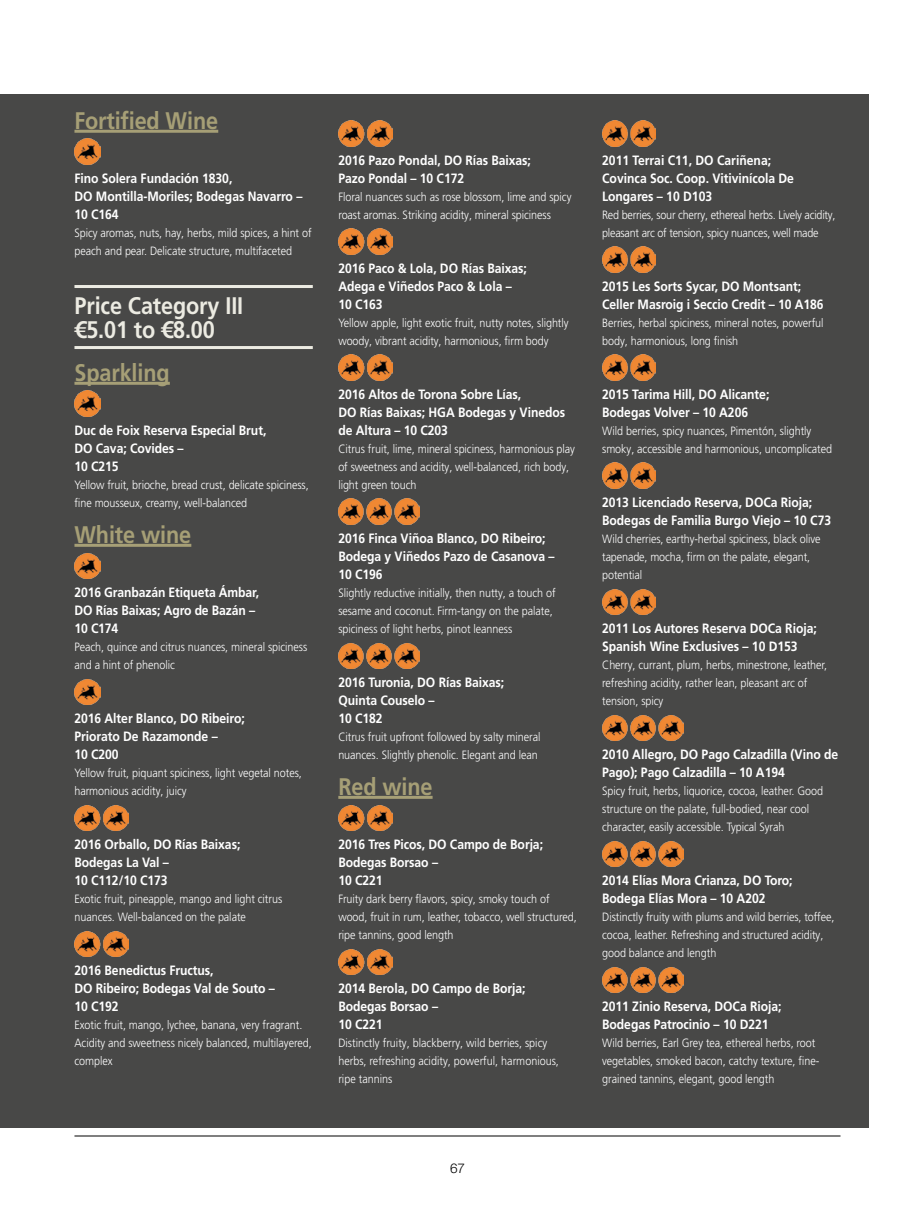
<style>
.page{position:relative;width:915px;height:1212px;background:#fff}
.page>*{position:absolute;margin:0;border:0;box-sizing:border-box;transform-origin:0 0}
.t1{font:700 24px "Frutiger LT Pro";letter-spacing:-.005em;color:#a69f76;scale:.9 1}
.t2{font:700 24px/24px "Frutiger LT Pro";letter-spacing:-.005em;color:#ecebe2;scale:.9 1}
.t3{font:700 13.5px/18px "Frutiger LT Pro";letter-spacing:-.005em;color:#fff;scale:.9 1}
.t4{font:300 13.5px "Helvetica Neue LT Std";color:#000}
.t5{font:300 12px/18px "Frutiger LT Pro";letter-spacing:-.005em;color:#fff;scale:.9 1}
</style>
<div class="page">
<hr style="left:74px;top:1135px;width:766px;height:1px;background:#000">
<div style="left:0;top:94px;width:867px;height:1033px;background:#484847"></div>
<hr style="left:74px;top:130px;width:144px;height:3px;background:#a69f76">
<hr style="left:74px;top:285px;width:239px;height:3px;background:#ecebe2">
<hr style="left:74px;top:346px;width:239px;height:3px;background:#ecebe2">
<hr style="left:74px;top:382px;width:96px;height:3px;background:#a69f76">
<hr style="left:74px;top:544px;width:117px;height:3px;background:#a69f76">
<img style="left:74px;top:139px;width:26px;height:25px">
<img style="left:74px;top:391px;width:26px;height:25px">
<img style="left:74px;top:553px;width:26px;height:25px">
<img style="left:74px;top:679px;width:26px;height:25px">
<img style="left:74px;top:805px;width:54px;height:25px">
<img style="left:74px;top:931px;width:54px;height:25px">
<hr style="left:338px;top:796px;width:94px;height:3px;background:#a69f76">
<img style="left:338px;top:121px;width:54px;height:25px">
<img style="left:338px;top:229px;width:54px;height:25px">
<img style="left:338px;top:355px;width:54px;height:25px">
<img style="left:338px;top:499px;width:81px;height:25px">
<img style="left:338px;top:643px;width:81px;height:25px">
<img style="left:338px;top:805px;width:54px;height:25px">
<img style="left:338px;top:949px;width:54px;height:25px">
<img style="left:602px;top:121px;width:53px;height:25px">
<img style="left:602px;top:247px;width:53px;height:25px">
<img style="left:602px;top:355px;width:53px;height:25px">
<img style="left:602px;top:463px;width:53px;height:25px">
<img style="left:602px;top:589px;width:53px;height:25px">
<img style="left:602px;top:715px;width:81px;height:25px">
<img style="left:602px;top:841px;width:81px;height:25px">
<img style="left:602px;top:967px;width:81px;height:25px">
<h1 class="t1" style="left:74px;top:106px;width:161px">Fortified Wine</h1>
<p class="t3" style="left:74px;top:169px;width:255px">Fino Solera Fundación 1830,<br>DO Montilla-Moriles; Bodegas Navarro –<br>10 C164</p>
<p class="t5" style="left:74px;top:223px;width:265px">Spicy aromas, nuts, hay, herbs, mild spices, a hint of peach and pear. Delicate structure, multifaceted</p>
<h1 class="t2" style="left:74px;top:293px;width:189px">Price Category III €5.01 to €8.00</h1>
<h1 class="t1" style="left:74px;top:358px;width:107px">Sparkling</h1>
<p class="t3" style="left:74px;top:421px;width:215px">Duc de Foix Reserva Especial Brut,<br>DO Cava; Covides –<br>10 C215</p>
<p class="t5" style="left:74px;top:475px;width:262px">Yellow fruit, brioche, bread crust, delicate spiciness, fine mousseux, creamy, well-balanced</p>
<h1 class="t1" style="left:74px;top:520px;width:131px">White wine</h1>
<p class="t3" style="left:74px;top:583px;width:206px">2016 Granbazán Etiqueta Ámbar,<br>DO Rías Baixas; Agro de Bazán –<br>10 C174</p>
<p class="t5" style="left:74px;top:637px;width:260px">Peach, quince and citrus nuances, mineral spiciness and a hint of phenolic</p>
<p class="t3" style="left:74px;top:709px;width:191px">2016 Alter Blanco, DO Ribeiro;<br>Priorato De Razamonde –<br>10 C200</p>
<p class="t5" style="left:74px;top:763px;width:254px">Yellow fruit, piquant spiciness, light vegetal notes, harmonious acidity, juicy</p>
<p class="t3" style="left:74px;top:835px;width:186px">2016 Orballo, DO Rías Baixas;<br>Bodegas La Val –<br>10 C112/10 C173</p>
<p class="t5" style="left:74px;top:889px;width:232px">Exotic fruit, pineapple, mango and light citrus nuances. Well-balanced on the palate</p>
<p class="t3" style="left:74px;top:961px;width:224px">2016 Benedictus Fructus,<br>DO Ribeiro; Bodegas Val de Souto –<br>10 C192</p>
<p class="t5" style="left:74px;top:1015px;width:265px">Exotic fruit, mango, lychee, banana, very fragrant.<br>Acidity and sweetness nicely balanced, multilayered, complex</p>
<p class="t3" style="left:338px;top:151px;width:215px">2016 Pazo Pondal, DO Rías Baixas;<br>Pazo Pondal – 10 C172</p>
<p class="t5" style="left:338px;top:187px;width:260px">Floral nuances such as rose blossom, lime and spicy roast aromas. Striking acidity, mineral spiciness</p>
<p class="t3" style="left:338px;top:259px;width:211px">2016 Paco &amp; Lola, DO Rías Baixas;<br>Adega e Viñedos Paco &amp; Lola –<br>10 C163</p>
<p class="t5" style="left:338px;top:313px;width:257px">Yellow apple, light exotic fruit, nutty notes, slightly woody, vibrant acidity, harmonious, firm body</p>
<p class="t3" style="left:338px;top:385px;width:253px">2016 Altos de Torona Sobre Lías,<br>DO Rías Baixas; HGA Bodegas y Vinedos de Altura – 10 C203</p>
<p class="t5" style="left:338px;top:439px;width:264px">Citrus fruit, lime, mineral spiciness, harmonious play of sweetness and acidity, well-balanced, rich body, light green touch</p>
<p class="t3" style="left:338px;top:529px;width:242px">2016 Finca Viñoa Blanco, DO Ribeiro;<br>Bodega y Viñedos Pazo de Casanova –<br>10 C196</p>
<p class="t5" style="left:338px;top:583px;width:243px">Slightly reductive initially, then nutty, a touch of sesame and coconut. Firm-tangy on the palate, spiciness of light herbs, pinot leanness</p>
<p class="t3" style="left:338px;top:673px;width:186px">2016 Turonia, DO Rías Baixas;<br>Quinta Couselo –<br>10 C182</p>
<p class="t5" style="left:338px;top:727px;width:226px">Citrus fruit upfront followed by salty mineral nuances. Slightly phenolic. Elegant and lean</p>
<h1 class="t1" style="left:338px;top:772px;width:106px">Red wine</h1>
<p class="t3" style="left:338px;top:835px;width:229px">2016 Tres Picos, DO Campo de Borja;<br>Bodegas Borsao –<br>10 C221</p>
<p class="t5" style="left:338px;top:889px;width:266px">Fruity dark berry flavors, spicy, smoky touch of wood, fruit in rum, leather, tobacco, well structured, ripe tannins, good length</p>
<p class="t3" style="left:338px;top:979px;width:209px">2014 Berola, DO Campo de Borja;<br>Bodegas Borsao –<br>10 C221</p>
<p class="t5" style="left:338px;top:1033px;width:246px">Distinctly fruity, blackberry, wild berries, spicy herbs, refreshing acidity, powerful, harmonious, ripe tannins</p>
<p class="t3" style="left:602px;top:151px;width:214px">2011 Terrai C11, DO Cariñena;<br>Covinca Soc. Coop. Vitivinícola De<br>Longares – 10 D103</p>
<p class="t5" style="left:602px;top:205px;width:261px">Red berries, sour cherry, ethereal herbs. Lively acidity, pleasant arc of tension, spicy nuances, well made</p>
<p class="t3" style="left:602px;top:277px;width:247px">2015 Les Sorts Sycar, DO Montsant;<br>Celler Masroig i Seccio Credit – 10 A186</p>
<p class="t5" style="left:602px;top:313px;width:247px">Berries, herbal spiciness, mineral notes, powerful body, harmonious, long finish</p>
<p class="t3" style="left:602px;top:385px;width:187px">2015 Tarima Hill, DO Alicante;<br>Bodegas Volver – 10 A206</p>
<p class="t5" style="left:602px;top:421px;width:257px">Wild berries, spicy nuances, Pimentón, slightly smoky, accessible and harmonious, uncomplicated</p>
<p class="t3" style="left:602px;top:493px;width:256px">2013 Licenciado Reserva, DOCa Rioja;<br>Bodegas de Familia Burgo Viejo – 10 C73</p>
<p class="t5" style="left:602px;top:529px;width:244px">Wild cherries, earthy-herbal spiciness, black olive tapenade, mocha, firm on the palate, elegant, potential</p>
<p class="t3" style="left:602px;top:619px;width:240px">2011 Los Autores Reserva DOCa Rioja;<br>Spanish Wine Exclusives – 10 D153</p>
<p class="t5" style="left:602px;top:655px;width:251px">Cherry, currant, plum, herbs, minestrone, leather, refreshing acidity, rather lean, pleasant arc of tension, spicy</p>
<p class="t3" style="left:602px;top:745px;width:264px">2010 Allegro, DO Pago Calzadilla (Vino de<br>Pago); Pago Calzadilla – 10 A194</p>
<p class="t5" style="left:602px;top:781px;width:247px">Spicy fruit, herbs, liquorice, cocoa, leather. Good structure on the palate, full-bodied, near cool character, easily accessible. Typical Syrah</p>
<p class="t3" style="left:602px;top:871px;width:213px">2014 Elías Mora Crianza, DO Toro;<br>Bodega Elías Mora – 10 A202</p>
<p class="t5" style="left:602px;top:907px;width:259px">Distinctly fruity with plums and wild berries, toffee, cocoa, leather. Refreshing and structured acidity, good balance and length</p>
<p class="t3" style="left:602px;top:997px;width:201px">2011 Zinio Reserva, DOCa Rioja;<br>Bodegas Patrocinio – 10 D221</p>
<p class="t5" style="left:602px;top:1033px;width:243px">Wild berries, Earl Grey tea, ethereal herbs, root vegetables, smoked bacon, catchy texture, fine&shy;grained tannins, elegant, good length</p>
<p class="t4" style="left:450px;top:1159px;width:16px">67</p>
</div>
